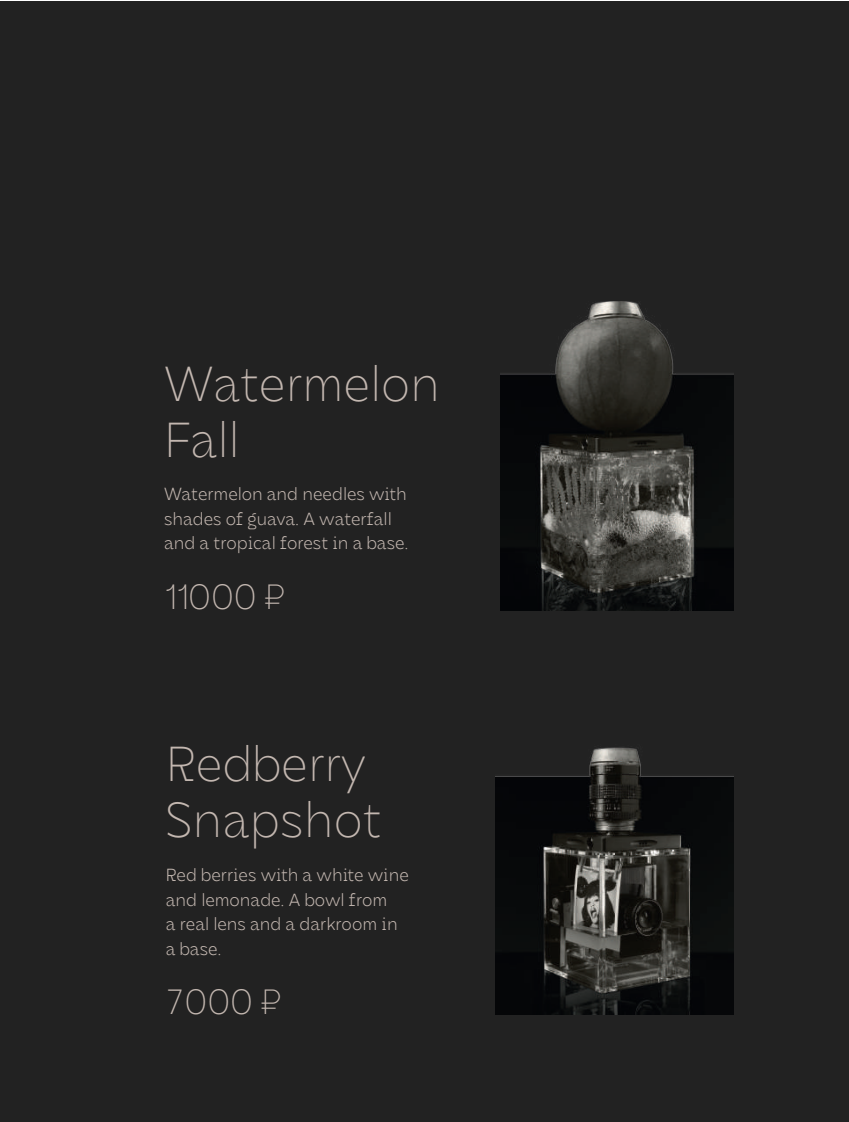
<style>
.page{position:relative;width:849px;height:1122px;background:#fff}
.page>*{position:absolute;margin:0;border:0;box-sizing:border-box;transform-origin:0 0}
.t1{font:200 49px/56px "DX Rigraf";color:#c3b7b0}
.t2{font:200 35px "DX Rigraf";color:#c3b7b0}
.t3{font:300 17.5px/24.5px "DX Rigraf";color:#c3b7b0}
.s1{font-family:"Qanelas"}
</style>
<div class="page">
<div style="left:0;top:1px;width:848px;height:1120px;background:#222"></div>
<img style="left:500px;top:301px;width:232px;height:309px">
<img style="left:495px;top:747px;width:237px;height:267px">
<h1 class="t1" style="left:164px;top:354px;width:277px">Watermelon<br>Fall</h1>
<p class="t3" style="left:164px;top:481px;width:246px">Watermelon and needles with shades of guava. A waterfall and a tropical forest in a base.</p>
<h2 class="t2" style="left:164px;top:573px;width:122px">11000 <span class="s1">₽</span></h2>
<h1 class="t1" style="left:166px;top:734px;width:217px">Redberry<br>Snapshot</h1>
<p class="t3" style="left:166px;top:861px;width:244px">Red berries with a white wine and lemonade. A bowl from<br>a real lens and a darkroom in a base.</p>
<h2 class="t2" style="left:166px;top:978px;width:117px">7000 <span class="s1">₽</span></h2>
</div>
